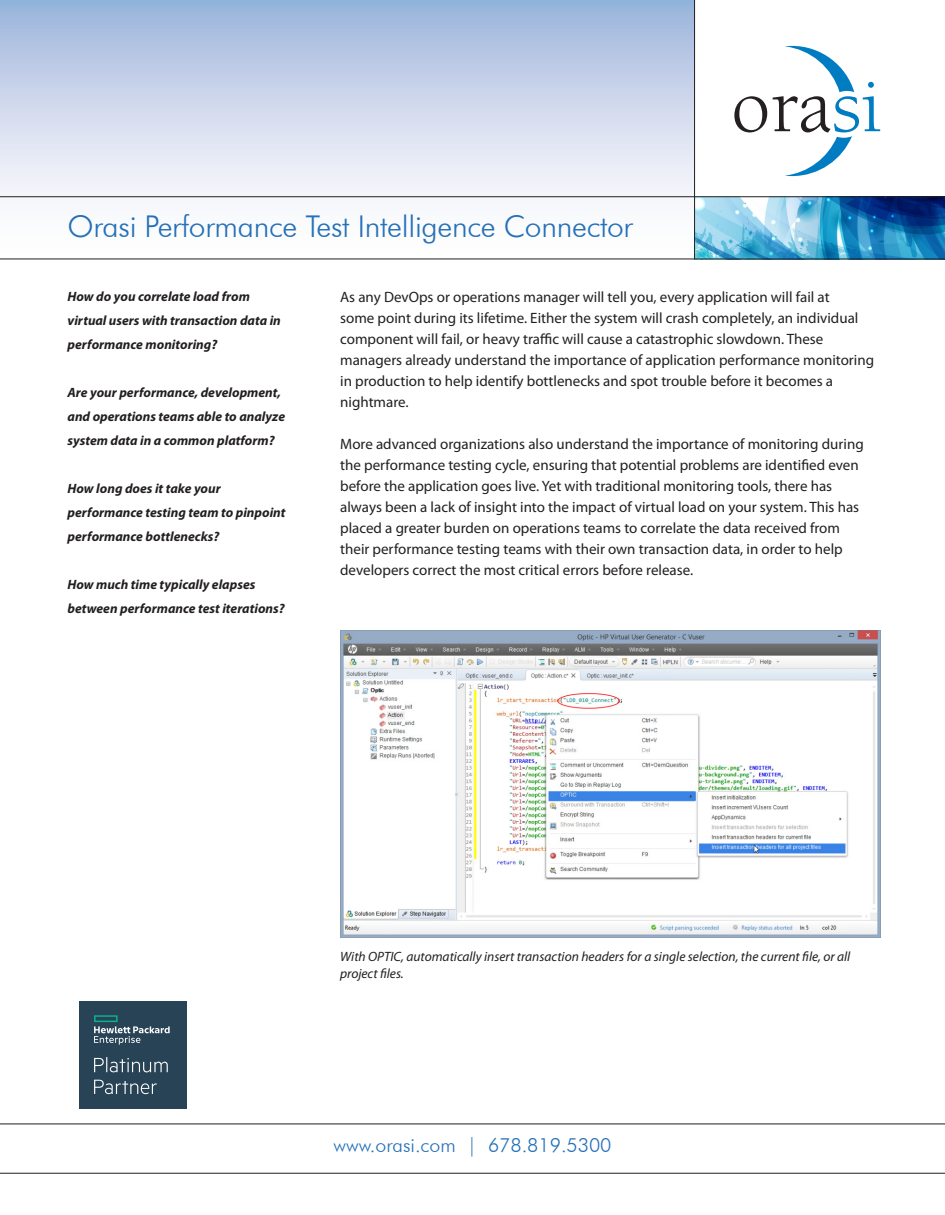
<style>
.page{position:relative;width:945px;height:1215px;background:#fff}
.page>*{position:absolute;margin:0;border:0;box-sizing:border-box;transform-origin:0 0}
.Document_Title{font:300 30px "Futura BT";letter-spacing:-.01em;color:#2570b8}
.t1{font:300 19.5px "Futura BT";color:#2570b8}
.body{font:15px/21px "Myriad Pro";color:#231f20}
.Body{font:15px/21px "Myriad Pro";color:#231f20}
.questions{font:italic 700 13.5px/24px "Myriad Pro";color:#231f20}
.body-2{font:italic 13.5px/16.5px "Myriad Pro";color:#231f20}
</style>
<div class="page">
<svg style="left:0;top:0;width:694px;height:197px;background:#c9d4ea"></svg>
<svg style="left:734px;top:96px;width:33px;height:36px"></svg>
<svg style="left:773px;top:46px;width:107px;height:130px"></svg>
<hr style="left:694px;top:0;width:1px;height:259px;background:#231f20">
<svg style="left:0;top:1124px;width:945px;height:49px"></svg>
<div style="left:79px;top:1001px;width:108px;height:108px;background:#284356"></div>
<svg style="left:94px;top:1015px;width:76px;height:30px"></svg>
<svg style="left:94px;top:1057px;width:74px;height:37px"></svg>
<img style="left:340px;top:630px;width:540px;height:307px">
<svg style="left:0;top:197px;width:945px;height:62px"></svg>
<p class="Document_Title" style="left:68px;top:209px;width:567px">Orasi Performance Test Intelligence Connector</p>
<p class="questions" style="left:68px;top:284px;width:215px">How do you correlate load from virtual users with transaction data in performance monitoring?</p>
<p class="questions" style="left:68px;top:380px;width:219px">Are your performance, development, and operations teams able to analyze system data in a common platform?</p>
<p class="questions" style="left:68px;top:476px;width:220px">How long does it take your performance testing team to pinpoint performance bottlenecks?</p>
<p class="questions" style="left:68px;top:572px;width:219px">How much time typically elapses between performance test iterations?</p>
<p class="Body" style="left:340px;top:286px;width:535px">As any DevOps or operations manager will tell you, every application will fail at<br>some point during its lifetime. Either the system will crash completely, an individual component will fail, or heavy traffic will cause a catastrophic slowdown. These managers already understand the importance of application performance monitoring in production to help identify bottlenecks and spot trouble before it becomes a nightmare.</p>
<p class="body" style="left:340px;top:433px;width:525px">More advanced organizations also understand the importance of monitoring during the performance testing cycle, ensuring that potential problems are identified even before the application goes live. Yet with traditional monitoring tools, there has always been a lack of insight into the impact of virtual load on your system. This has placed a greater burden on operations teams to correlate the data received from their performance testing teams with their own transaction data, in order to help developers correct the most critical errors before release.</p>
<p class="body-2" style="left:340px;top:948px;width:512px">With OPTIC, automatically insert transaction headers for a single selection, the current file, or all project files.</p>
<p class="t1" style="left:333px;top:1133px;width:280px">www.orasi.com | 678.819.5300</p>
</div>
